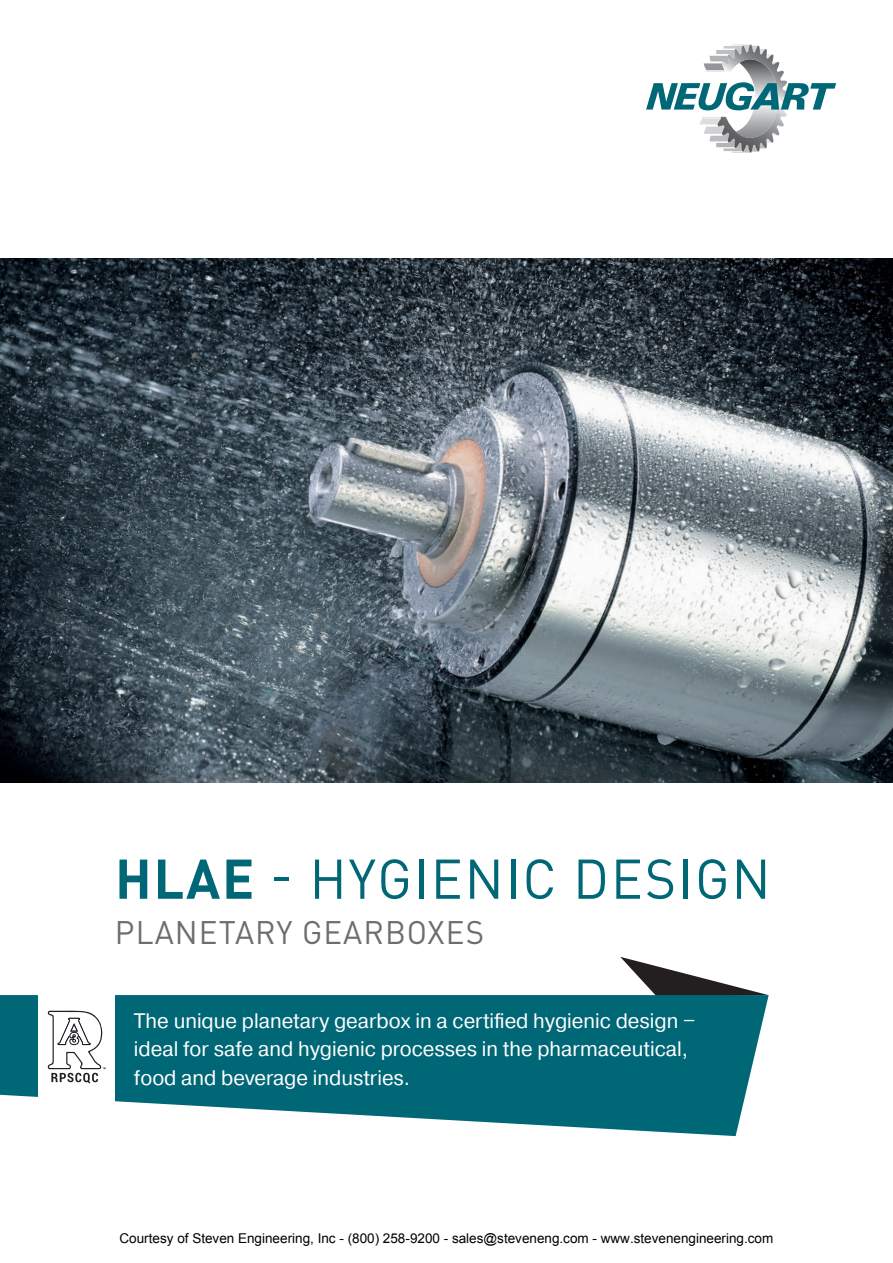
<style>
.page{position:relative;width:893px;height:1263px;background:#fff}
.page>*{position:absolute;margin:0;border:0;box-sizing:border-box;transform-origin:0 0}
.t1{font:55.05px "DIN Pro";letter-spacing:.035em;color:#006777}
.t2{font:32.25px "DIN Pro";letter-spacing:.035em;color:#6c6d70}
.t3{font:21px "Pragmatica";color:#fff}
.t4{font:13.5px "Arial";color:#000}
.s1{font-weight:700}
</style>
<div class="page">
<svg style="left:620px;top:957px;width:148px;height:38px"></svg>
<svg style="left:0;top:995px;width:769px;height:141px;fill:#006777"></svg>
<img style="left:0;top:258px;width:893px;height:524px">
<div style="left:38px;top:995px;width:77px;height:111px;background:#fff"></div>
<svg style="left:47px;top:1010px;width:59px;height:74px"></svg>
<svg style="left:646px;top:45px;width:190px;height:108px"></svg>
<p class="t1" style="left:115px;top:837px;width:657px"><span class="s1">HLAE</span> - HYGIENIC DESIGN</p>
<p class="t2" style="left:115px;top:908px;width:371px">PLANETARY GEARBOXES</p>
<p class="t3" style="left:134px;top:1007px;width:563px">The unique planetary gearbox in a certified hygienic design ‒</p>
<p class="t3" style="left:134px;top:1036px;width:556px">ideal for safe and hygienic processes in the pharmaceutical,</p>
<p class="t3" style="left:134px;top:1064px;width:278px">food and beverage industries.</p>
<p class="t4" style="left:120px;top:1229px;width:655px">Courtesy of Steven Engineering, Inc - (800) 258-9200 - sales@steveneng.com - www.stevenengineering.com</p>
</div>
